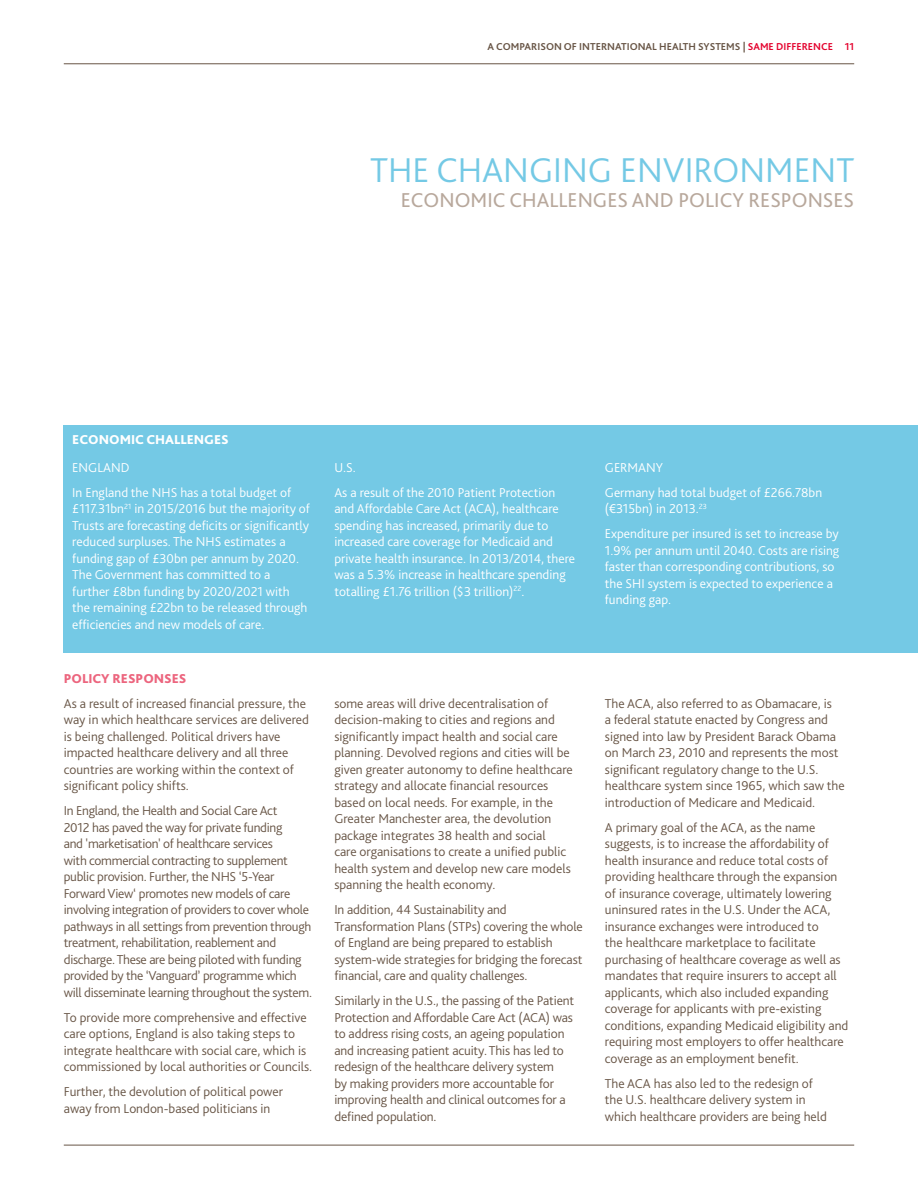
<style>
.page{position:relative;width:918px;height:1188px;background:#fff}
.page>*{position:absolute;margin:0;border:0;box-sizing:border-box;transform-origin:0 0}
.t1{font:300 36px "Bliss Pro";color:#74c9e5}
.t2{font:21px "Bliss Pro";color:#b8a89c}
.t3{font:300 13.5px/16.5px "Bliss Pro";color:#685546}
.t4{font:300 13.5px/16.5px "Bliss Pro";color:#fff}
.t5{font:300 13.5px/16.5px "Bliss Pro";letter-spacing:-.02em;color:#685546}
.t6{font:800 13.5px "Bliss Pro";color:#fff}
.t7{font:800 13.5px "Bliss Pro";color:#ec657e}
.t8{font:700 10.5px "Bliss Pro";color:#685546}
.s1{color:#e4032e}
</style>
<div class="page">
<hr style="left:64px;top:63px;width:790px;height:1px;background:#685546">
<hr style="left:64px;top:1145px;width:790px;height:1px;background:#685546">
<div style="left:64px;top:425px;width:854px;height:228px;background:#74c9e5"></div>
<p class="t8" style="left:488px;top:40px;width:368px">A COMPARISON OF INTERNATIONAL HEALTH SYSTEMS | <span class="s1">SAME DIFFERENCE 11</span></p>
<h1 class="t1" style="left:370px;top:148px;width:486px">THE CHANGING ENVIRONMENT</h1>
<h2 class="t2" style="left:401px;top:187px;width:455px">ECONOMIC CHALLENGES AND POLICY RESPONSES</h2>
<p class="t6" style="left:72px;top:431px;width:158px">ECONOMIC CHALLENGES</p>
<p class="t4" style="left:72px;top:454px;width:220px;line-height:25px">ENGLAND<br>In England the NHS has a total budget of</p>
<p class="t4" style="left:72px;top:500px;width:239px">£117.31bn<sup>21</sup> in 2015/2016 but the majority of Trusts are forecasting deficits or significantly reduced surpluses. The NHS estimates a funding gap of £30bn per annum by 2020.<br>The Government has committed to a further £8bn funding by 2020/2021 with the remaining £22bn to be released through efficiencies and new models of care.</p>
<p class="t7" style="left:64px;top:670px;width:124px">POLICY RESPONSES</p>
<p class="t3" style="left:64px;top:695px;width:247px">As a result of increased financial pressure, the way in which healthcare services are delivered is being challenged. Political drivers have impacted healthcare delivery and all three countries are working within the context of significant policy shifts.</p>
<p class="t5" style="left:64px;top:802px;width:250px">In England, the Health and Social Care Act<br>2012 has paved the way for private funding<br>and 'marketisation' of healthcare services<br>with commercial contracting to supplement public provision. Further, the NHS ‘5-Year Forward View‘ promotes new models of care involving integration of providers to cover whole pathways in all settings from prevention through treatment, rehabilitation, reablement and discharge. These are being piloted with funding provided by the ‘Vanguard’ programme which will disseminate learning throughout the system.</p>
<p class="t3" style="left:64px;top:1009px;width:250px">To provide more comprehensive and effective care options, England is also taking steps to integrate healthcare with social care, which is commissioned by local authorities or Councils.</p>
<p class="t3" style="left:64px;top:1083px;width:221px">Further, the devolution of political power away from London-based politicians in</p>
<p class="t4" style="left:334px;top:454px;width:222px;line-height:25px">U.S.<br>As a result of the 2010 Patient Protection</p>
<p class="t4" style="left:334px;top:500px;width:242px">and Affordable Care Act (ACA), healthcare spending has increased, primarily due to increased care coverage for Medicaid and private health insurance. In 2013/2014, there was a 5.3% increase in healthcare spending totalling £1.76 trillion ($3 trillion)<sup>22</sup>.</p>
<p class="t4" style="left:605px;top:454px;width:219px;line-height:25px">GERMANY<br>Germany had total budget of £266.78bn</p>
<p class="t4" style="left:605px;top:496px;width:235px;line-height:25px">(€315bn) in 2013.<sup>23<br></sup>Expenditure per insured is set to increase by</p>
<p class="t4" style="left:605px;top:542px;width:236px">1.9% per annum until 2040. Costs are rising faster than corresponding contributions, so the SHI system is expected to experience a funding gap.</p>
<p class="t3" style="left:334px;top:695px;width:240px">some areas will drive decentralisation of decision-making to cities and regions and significantly impact health and social care planning. Devolved regions and cities will be given greater autonomy to define healthcare strategy and allocate financial resources based on local needs. For example, in the Greater Manchester area, the devolution package integrates 38 health and social<br>care organisations to create a unified public health system and develop new care models spanning the health economy.</p>
<p class="t3" style="left:334px;top:901px;width:250px">In addition, 44 Sustainability and Transformation Plans (STPs) covering the whole of England are being prepared to establish system-wide strategies for bridging the forecast financial, care and quality challenges.</p>
<p class="t3" style="left:334px;top:992px;width:241px">Similarly in the U.S., the passing of the Patient Protection and Affordable Care Act (ACA) was to address rising costs, an ageing population and increasing patient acuity. This has led to redesign of the healthcare delivery system<br>by making providers more accountable for improving health and clinical outcomes for a defined population.</p>
<p class="t3" style="left:605px;top:695px;width:241px">The ACA, also referred to as Obamacare, is<br>a federal statute enacted by Congress and signed into law by President Barack Obama on March 23, 2010 and represents the most significant regulatory change to the U.S. healthcare system since 1965, which saw the introduction of Medicare and Medicaid.</p>
<p class="t3" style="left:605px;top:819px;width:245px">A primary goal of the ACA, as the name suggests, is to increase the affordability of health insurance and reduce total costs of providing healthcare through the expansion of insurance coverage, ultimately lowering uninsured rates in the U.S. Under the ACA, insurance exchanges were introduced to<br>the healthcare marketplace to facilitate purchasing of healthcare coverage as well as mandates that require insurers to accept all applicants, which also included expanding coverage for applicants with pre-existing conditions, expanding Medicaid eligibility and requiring most employers to offer healthcare coverage as an employment benefit.</p>
<p class="t3" style="left:605px;top:1075px;width:224px">The ACA has also led to the redesign of the U.S. healthcare delivery system in which healthcare providers are being held</p>
</div>
